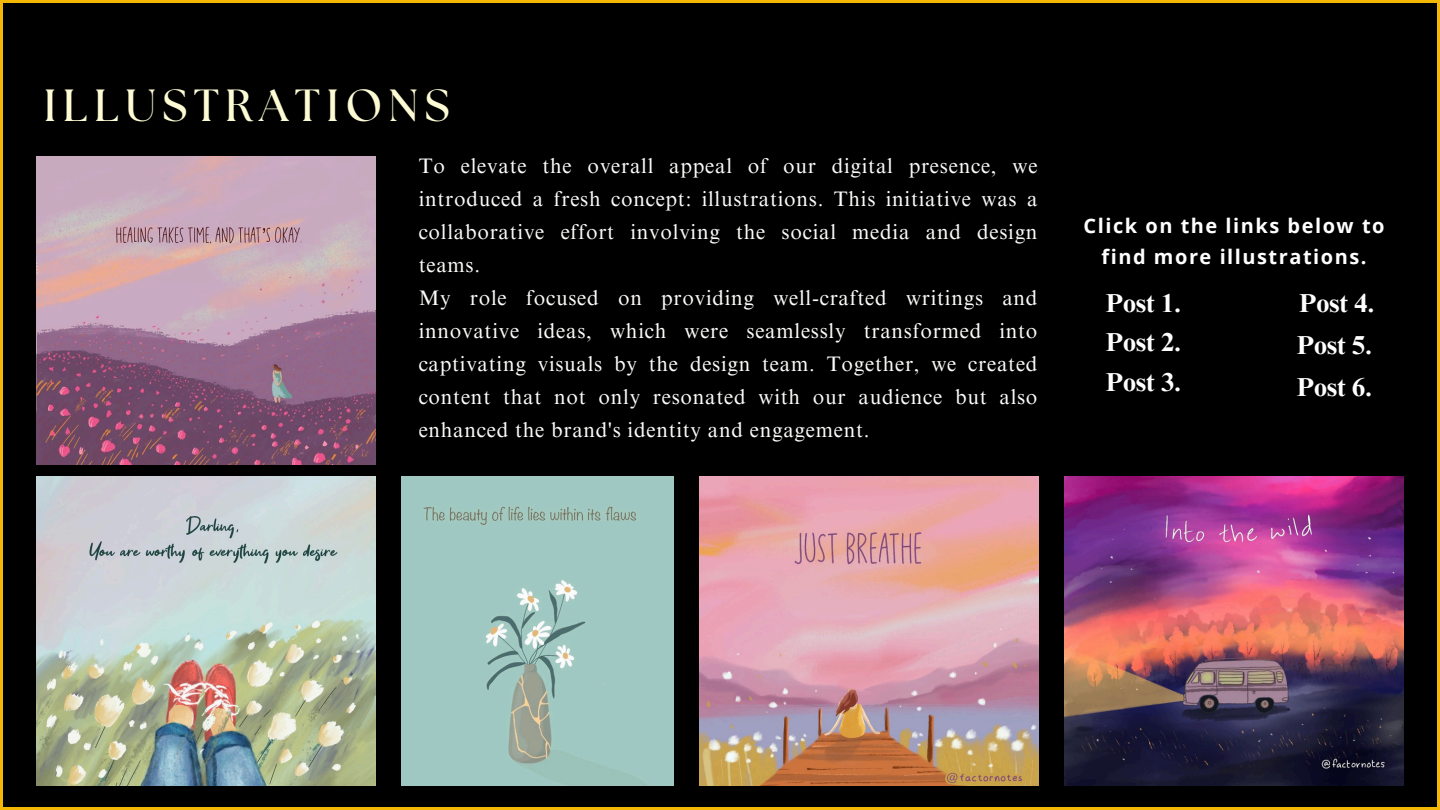
<style>
.page{position:relative;width:1440px;height:810px;background:#000}
.page>*{position:absolute;margin:0;border:0;box-sizing:border-box;transform-origin:0 0}
.t1{font:700 45px "The Seasons";letter-spacing:.14em;color:#fdfbd4}
.t2{font:700 26px "Times NRMT Pro";color:#fff}
.t3{font:21px/33px "Times NRMT Pro";letter-spacing:.035em;color:#fcfbf9;text-align:justify}
.t4{font:700 20px/30.8px "Open Sans";letter-spacing:.075em;color:#fff;text-align:center}
</style>
<div class="page">
<img style="left:36px;top:477px;width:339px;height:308px">
<img style="left:699px;top:477px;width:339px;height:308px">
<img style="left:1065px;top:477px;width:339px;height:308px">
<img style="left:36px;top:156px;width:339px;height:308px">
<img style="left:402px;top:477px;width:271px;height:308px">
<h1 class="t1" style="left:44px;top:85px;width:407px">ILLUSTRATIONS</h1>
<p class="t3" style="left:419px;top:152px;width:620px">To elevate the overall appeal of our digital presence, we introduced a fresh concept: illustrations. This initiative was a collaborative effort involving the social media and design teams.</p>
<p class="t3" style="left:419px;top:284px;width:620px">My role focused on providing well-crafted writings and innovative ideas, which were seamlessly transformed into captivating visuals by the design team. Together, we created content that not only resonated with our audience but also enhanced the brand's identity and engagement.</p>
<p class="t4" style="left:1084px;top:210px;width:303px">Click on the links below to find more illustrations.</p>
<p class="t2" style="left:1106px;top:293px;width:77px">Post 1.</p>
<p class="t2" style="left:1106px;top:332px;width:77px">Post 2.</p>
<p class="t2" style="left:1106px;top:372px;width:77px">Post 3.</p>
<h3 class="t2" style="left:1297px;top:377px;width:77px">Post 6.</h3>
<h2 class="t2" style="left:1299px;top:293px;width:77px">Post 4.</h2>
<h2 class="t2" style="left:1297px;top:335px;width:77px">Post 5.</h2>
</div>
